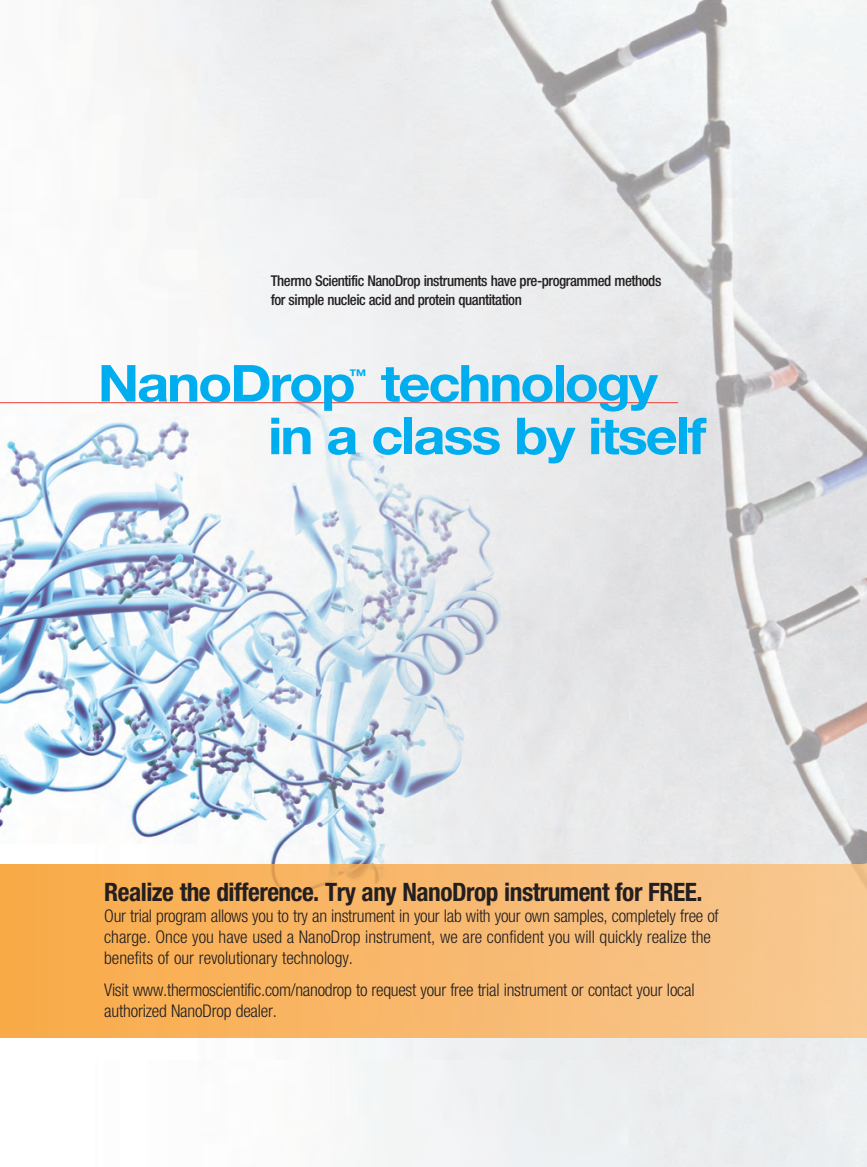
<style>
.page{position:relative;width:867px;height:1167px;background:#fff}
.page>*{position:absolute;margin:0;border:0;box-sizing:border-box;transform-origin:0 0}
.t1{font:700 50.93px/52.7px "Helvetica Neue";letter-spacing:-.04em;color:#00aeef;scale:1.1 1}
.t2{font:700 condensed 25.38px "Helvetica Neue";letter-spacing:-.02em;color:#231f20}
.t3{font:300 condensed 17.5px/21px "Helvetica Neue";letter-spacing:-.01em;color:#231f20}
.t4{font:700 16.28px "Helvetica Neue";color:#00aeef;scale:1.1 1}
.t5{font:500 condensed 14.88px/19.2px "Helvetica Neue";letter-spacing:-.03em;color:#231f20}
</style>
<div class="page">
<img style="left:0;top:0;width:866px;height:1166px">
<hr style="left:0;top:402px;width:678px;height:1px;background:#ee3e34">
<div style="left:0;top:864px;width:866px;height:173px;background:linear-gradient(to right,#f9aa47,#f7c893)"></div>
<p class="t5" style="left:271px;top:270px;width:392px">Thermo Scientific NanoDrop instruments have pre-programmed methods for simple nucleic acid and protein quantitation</p>
<h1 class="t1" style="left:98px;top:356px;width:236px">NanoDrop</h1>
<h1 class="t1" style="left:268px;top:356px;width:400px;text-indent:113px">technology in a class by itself</h1>
<p class="t4" style="left:348px;top:365px;width:18px">™</p>
<h2 class="t2" style="left:104px;top:876px;width:599px">Realize the difference. Try any NanoDrop instrument for FREE.</h2>
<p class="t3" style="left:104px;top:904px;width:616px">Our trial program allows you to try an instrument in your lab with your own samples, completely free of charge. Once you have used a NanoDrop instrument, we are confident you will quickly realize the benefits of our revolutionary technology.</p>
<p class="t3" style="left:104px;top:979px;width:592px">Visit www.thermoscientific.com/nanodrop to request your free trial instrument or contact your local authorized NanoDrop dealer.</p>
</div>
